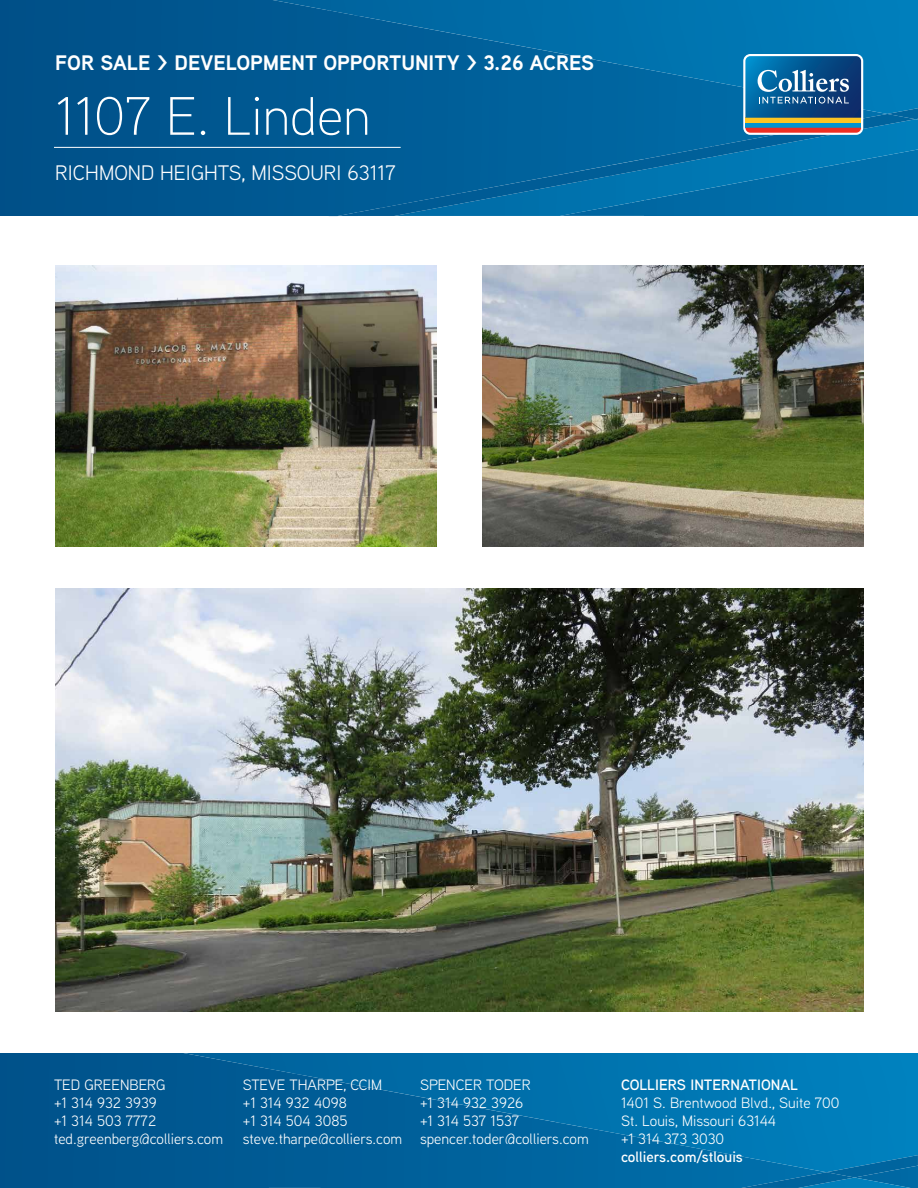
<style>
.page{position:relative;width:918px;height:1188px;background:#fff}
.page>*{position:absolute;margin:0;border:0;box-sizing:border-box;transform-origin:0 0}
.Property_Headline{font:300 54px "Aaux Next";color:#fff}
.for_sale{font:700 21px "Aaux Next";color:#fff}
.for_sale-2{font:21px "Aaux Next";color:#fff}
.contact{font:15px "Aaux Next";color:#fff}
.Blue_Subhead_REG_10p{font:600 15px "Aaux Next";color:#fff}
</style>
<div class="page">
<div style="left:0;top:1053px;width:268px;height:135px;background:#00568f"></div>
<div style="left:268px;top:1074px;width:52px;height:114px;background:#005c95"></div>
<div style="left:320px;top:1123px;width:236px;height:65px;background:#00619b"></div>
<img style="left:652px;top:1172px;width:89px;height:6px">
<img style="left:183px;top:1053px;width:735px;height:21px">
<img style="left:292px;top:1073px;width:626px;height:50px">
<img style="left:556px;top:1122px;width:362px;height:50px">
<img style="left:911px;top:1178px;width:7px;height:10px">
<img style="left:826px;top:1155px;width:92px;height:23px">
<img style="left:652px;top:1178px;width:89px;height:10px">
<img style="left:855px;top:1178px;width:56px;height:10px">
<div style="left:550px;top:1172px;width:102px;height:16px;background:#0068a3"></div>
<img style="left:741px;top:1172px;width:114px;height:16px">
<div style="left:0;top:0;width:329px;height:216px;background:#00558e"></div>
<div style="left:329px;top:16px;width:52px;height:196px;background:#005c95"></div>
<div style="left:381px;top:65px;width:263px;height:151px;background:#00619b"></div>
<div style="left:644px;top:114px;width:274px;height:102px;background:#006fab"></div>
<img style="left:273px;top:0;width:645px;height:16px">
<img style="left:353px;top:15px;width:565px;height:50px">
<img style="left:617px;top:64px;width:301px;height:50px">
<img style="left:887px;top:108px;width:31px;height:11px">
<img style="left:631px;top:133px;width:210px;height:70px">
<img style="left:840px;top:119px;width:78px;height:45px">
<img style="left:394px;top:182px;width:186px;height:34px">
<img style="left:579px;top:176px;width:53px;height:36px">
<img style="left:160px;top:212px;width:177px;height:4px">
<img style="left:611px;top:146px;width:102px;height:30px">
<img style="left:712px;top:114px;width:203px;height:43px">
<img style="left:357px;top:193px;width:103px;height:23px">
<img style="left:458px;top:165px;width:154px;height:39px">
<img style="left:337px;top:212px;width:21px;height:4px">
<svg style="left:743px;top:54px;width:120px;height:81px;background:#4b7796"></svg>
<img style="left:55px;top:589px;width:809px;height:423px">
<img style="left:483px;top:265px;width:381px;height:281px">
<img style="left:55px;top:265px;width:381px;height:281px">
<hr style="left:54px;top:147px;width:347px;height:1px;background:#fff">
<p class="for_sale" style="left:55px;top:48px;width:540px">FOR SALE &gt; DEVELOPMENT OPPORTUNITY &gt; 3.26 ACRES</p>
<p class="Property_Headline" style="left:55px;top:80px;width:317px">1107 E. Linden</p>
<p class="for_sale-2" style="left:55px;top:158px;width:342px">RICHMOND HEIGHTS, MISSOURI 63117</p>
<p class="contact" style="left:54px;top:1075px;width:113px">TED GREENBERG</p>
<p class="contact" style="left:54px;top:1093px;width:104px">+1 314 932 3939</p>
<p class="contact" style="left:54px;top:1111px;width:104px">+1 314 503 7772</p>
<p class="contact" style="left:54px;top:1129px;width:171px">ted.greenberg@colliers.com</p>
<p class="contact" style="left:243px;top:1075px;width:141px">STEVE THARPE, CCIM</p>
<p class="contact" style="left:243px;top:1093px;width:106px">+1 314 932 4098</p>
<p class="contact" style="left:243px;top:1111px;width:106px">+1 314 504 3085</p>
<p class="contact" style="left:243px;top:1129px;width:161px">steve.tharpe@colliers.com</p>
<p class="contact" style="left:420px;top:1075px;width:112px">SPENCER TODER</p>
<p class="contact" style="left:420px;top:1093px;width:105px">+1 314 932 3926</p>
<p class="contact" style="left:420px;top:1111px;width:101px">+1 314 537 1537</p>
<p class="contact" style="left:420px;top:1129px;width:170px">spencer.toder@colliers.com</p>
<p class="Blue_Subhead_REG_10p" style="left:621px;top:1074px;width:179px">COLLIERS INTERNATIONAL</p>
<p class="contact" style="left:621px;top:1092px;width:220px">1401 S. Brentwood Blvd., Suite 700</p>
<p class="contact" style="left:621px;top:1110px;width:157px">St. Louis, Missouri 63144</p>
<p class="contact" style="left:621px;top:1128px;width:105px">+1 314 373 3030</p>
<p class="Blue_Subhead_REG_10p" style="left:621px;top:1146px;width:123px">colliers.com/stlouis</p>
</div>
